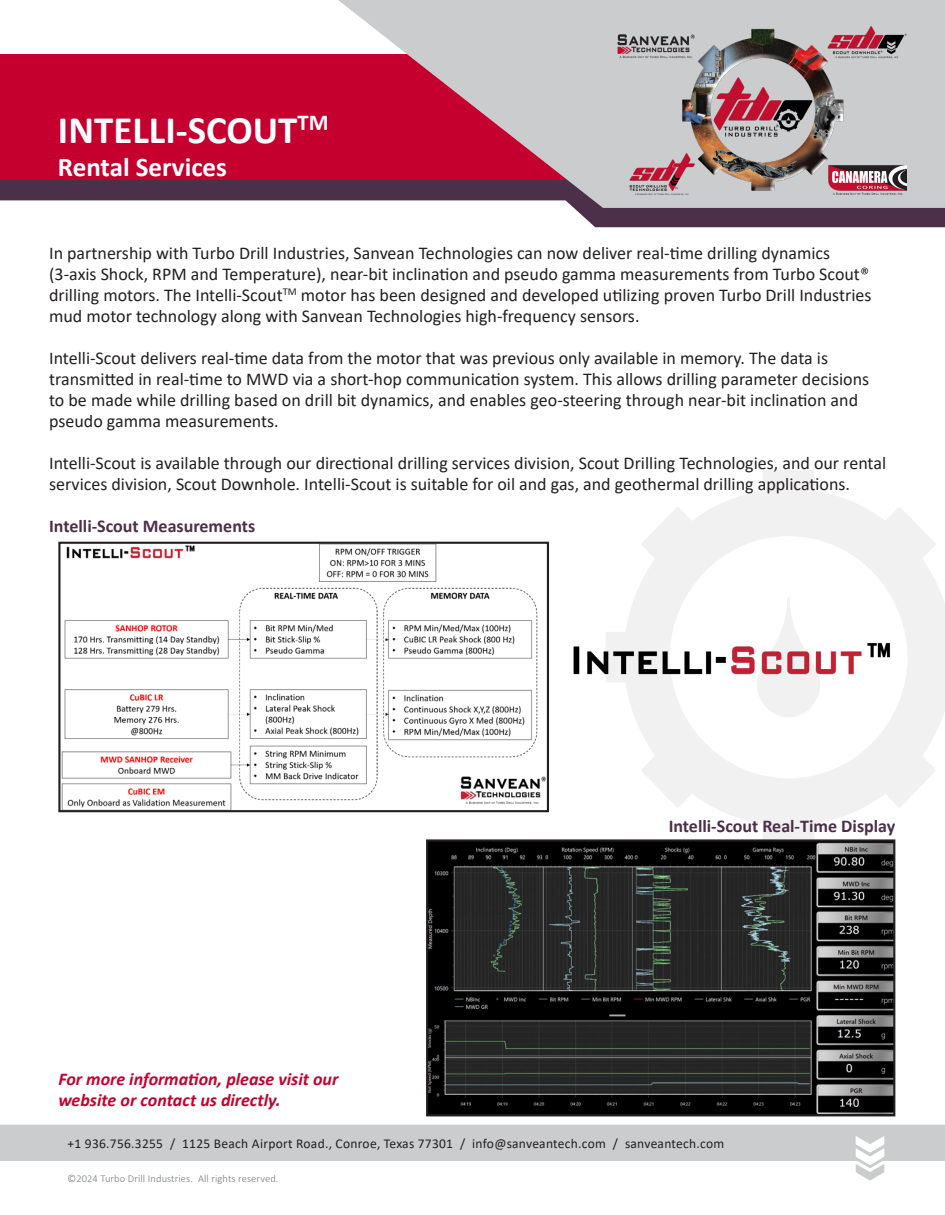
<style>
.page{position:relative;width:945px;height:1215px;background:#fff}
.page>*{position:absolute;margin:0;border:0;box-sizing:border-box;transform-origin:0 0}
.t1{font:700 39px "Calibri";color:#fff}
.t2{font:700 27px "Calibri";color:#fff}
.Body_Headers{font:18px/21px "Calibri";color:#231f20}
.t3{font:italic 700 18px/21px "Calibri";color:#c5002e}
.Body_Headers-2{font:700 18px "Calibri";color:#4c2f48}
.t4{font:13.5px "Calibri";letter-spacing:.02em;color:#231f20}
.t5{font:300 10.5px "Calibri";letter-spacing:.01em;color:#76787b}
</style>
<div class="page">
<svg style="left:626px;top:470px;width:319px;height:375px"></svg>
<svg style="left:0;top:1125px;width:945px;height:55px"></svg>
<div style="left:0;top:54px;width:338px;height:126px;background:#c5002e"></div>
<svg style="left:0;top:180px;width:945px;height:47px"></svg>
<svg style="left:338px;top:0;width:607px;height:208px;background:#c38f9e"></svg>
<img style="left:616px;top:26px;width:290px;height:183px">
<img style="left:61px;top:545px;width:485px;height:264px">
<div style="left:58px;top:542px;width:491px;height:270px;border:2px solid #231f20"></div>
<img style="left:429px;top:842px;width:463px;height:271px">
<div style="left:426px;top:839px;width:469px;height:277px;border:2px solid #231f20"></div>
<img style="left:573px;top:630px;width:322px;height:57px">
<p class="t1" style="left:58px;top:103px;width:272px">INTELLI-SCOUT<sup>TM</sup></p>
<p class="t2" style="left:58px;top:147px;width:171px">Rental Services</p>
<p class="Body_Headers" style="left:49px;top:242px;width:824px">In partnership with Turbo Drill Industries, Sanvean Technologies can now deliver real-time drilling dynamics (3-axis Shock, RPM and Temperature), near-bit inclination and pseudo gamma measurements from Turbo Scout® drilling motors. The Intelli-Scout<sup>TM</sup> motor has been designed and developed utilizing proven Turbo Drill Industries mud motor technology along with Sanvean Technologies high-frequency sensors.</p>
<p class="Body_Headers" style="left:49px;top:347px;width:822px">Intelli-Scout delivers real-time data from the motor that was previous only available in memory. The data is transmitted in real-time to MWD via a short-hop communication system. This allows drilling parameter decisions to be made while drilling based on drill bit dynamics, and enables geo-steering through near-bit inclination and pseudo gamma measurements.</p>
<p class="Body_Headers" style="left:49px;top:452px;width:839px">Intelli-Scout is available through our directional drilling services division, Scout Drilling Technologies, and our rental services division, Scout Downhole. Intelli-Scout is suitable for oil and gas, and geothermal drilling applications.</p>
<p class="Body_Headers-2" style="left:49px;top:513px;width:208px">Intelli-Scout Measurements</p>
<p class="t3" style="left:58px;top:1068px;width:282px">For more information, please visit our website or contact us directly.</p>
<p class="Body_Headers-2" style="left:669px;top:813px;width:228px">Intelli-Scout Real-Time Display</p>
<p class="t4" style="left:68px;top:1134px;width:658px">+1 936.756.3255 / 1125 Beach Airport Road., Conroe, Texas 77301 / info@sanveantech.com / sanveantech.com</p>
<p class="t5" style="left:68px;top:1172px;width:212px">©2024 Turbo Drill Industries. All rights reserved.</p>
</div>
